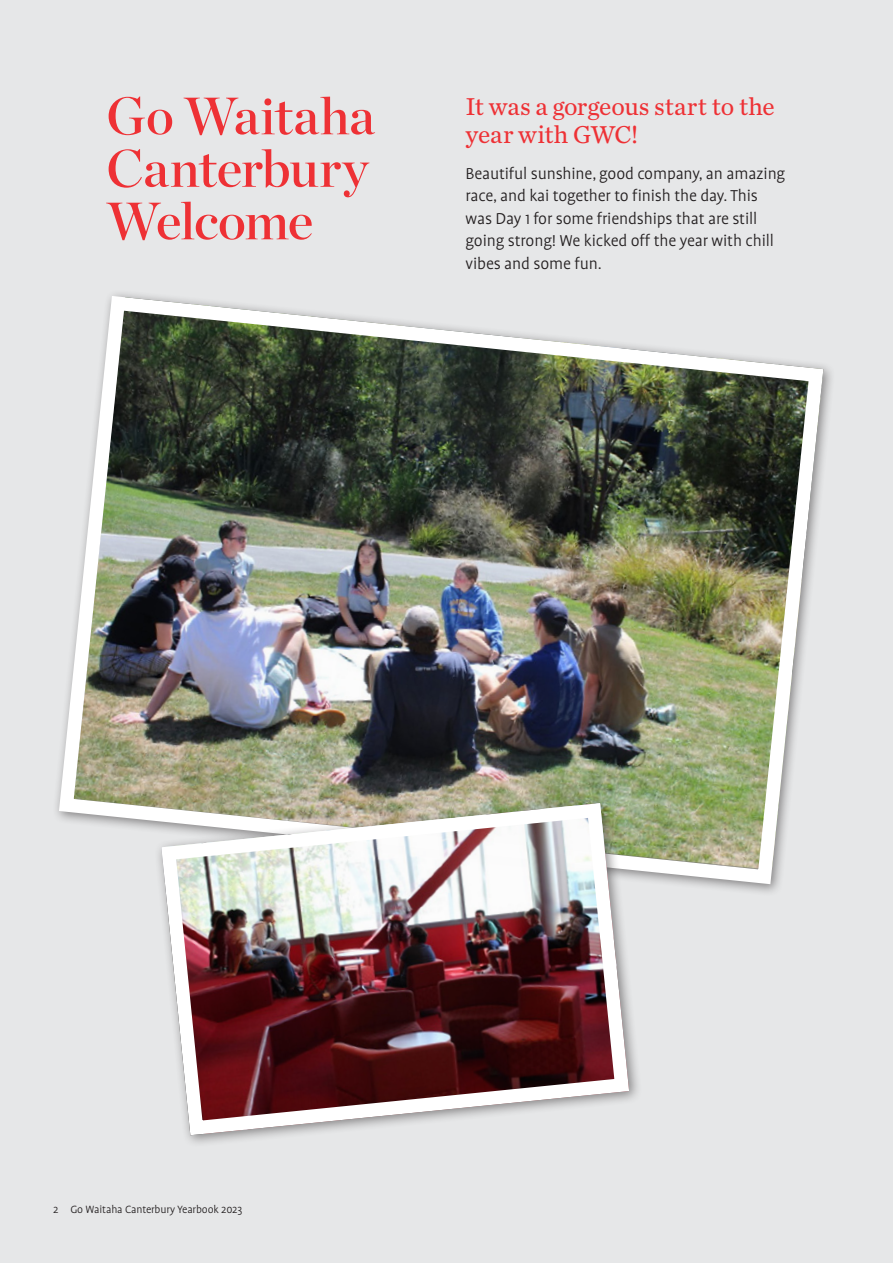
<style>
.page{position:relative;width:893px;height:1263px;background:#e6e7e8}
.page>*{position:absolute;margin:0;border:0;box-sizing:border-box;transform-origin:0 0}
.t1{font:52.5px/52.5px "Chronicle Display Semi";letter-spacing:-.01em;color:#ee3135}
.t2{font:25.5px/28.5px "Chronicle Text G2";color:#ee3135}
.t3{font:300 18px/22.5px "Profile Pro";letter-spacing:-.01em;color:#231f20}
.t4{font:300 12px "Profile Pro";letter-spacing:-.01em;color:#231f20}
</style>
<div class="page">
<img style="left:56px;top:293px;width:775px;height:599px">
<div style="left:154px;top:795px;width:488px;height:353px;background:#231f20;opacity:.5"></div>
<img style="left:154px;top:796px;width:482px;height:346px">
<h1 class="t1" style="left:106px;top:86px;width:270px">Go Waitaha<br>Canterbury<br>Welcome</h1>
<h2 class="t2" style="left:466px;top:91px;width:311px">It was a gorgeous start to the year with GWC!</h2>
<p class="t3" style="left:466px;top:163px;width:321px">Beautiful sunshine, good company, an amazing race, and kai together to finish the day. This was Day 1 for some friendships that are still going strong! We kicked off the year with chill vibes and some fun.</p>
<p class="t4" style="left:53px;top:1203px;width:191px">2 Go Waitaha Canterbury Yearbook 2023</p>
</div>
